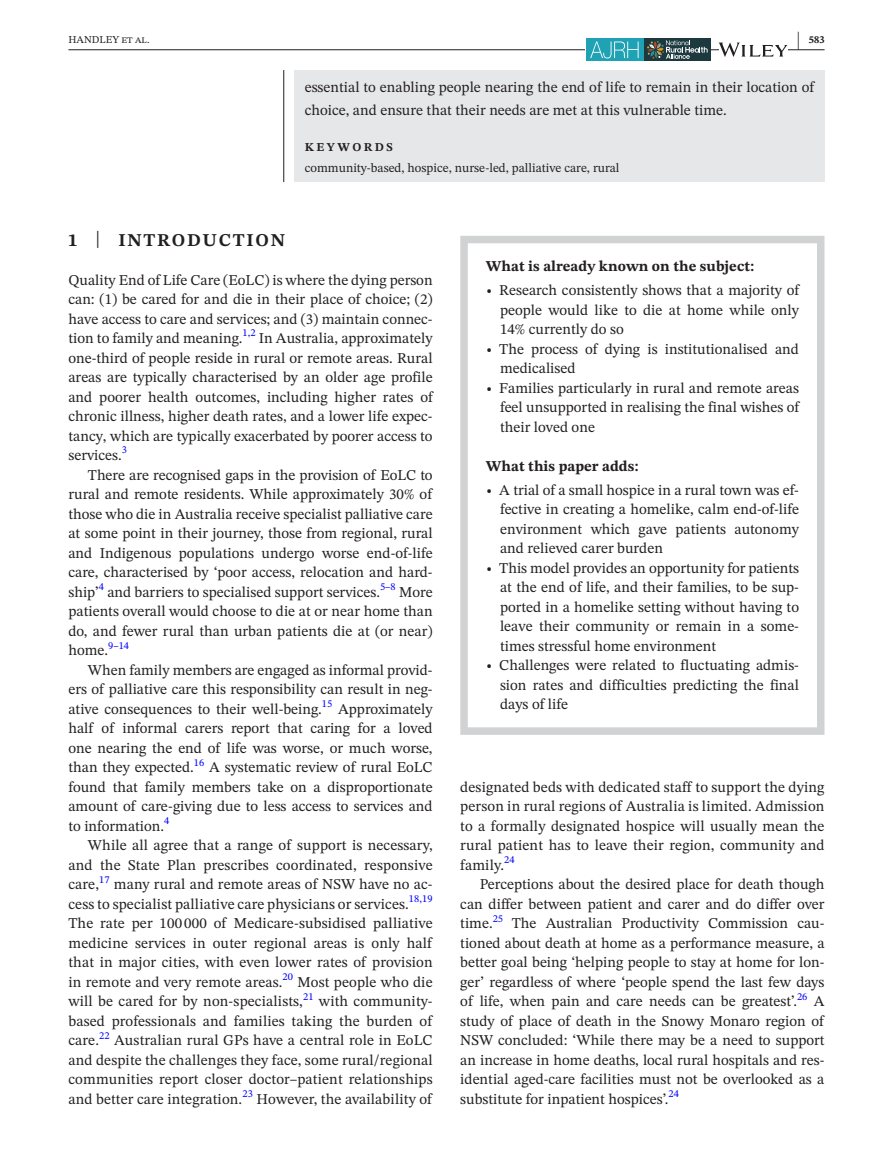
<style>
.page{position:relative;width:893px;height:1174px;background:#fff}
.page>*{position:absolute;margin:0;border:0;box-sizing:border-box;transform-origin:0 0}
.t1{font:700 21px "STIX Two Text";color:#231f20;scale:.42 1}
.t2{font:700 18px "STIX Two Text";letter-spacing:.1em;color:#231f20}
.t3{font:15px/19.5px "STIX Two Text";color:#231f20;text-align:justify}
.t4{font:700 15px "STIX Two Text";color:#231f20}
.t5{font:12.75px "STIX Two Text";color:#231f20}
.t6{font:700 12px "STIX Two Text";letter-spacing:.2em;color:#231f20}
.t7{font:10.5px "STIX Two Text";letter-spacing:.01em;color:#00f}
.t8{font:10.5px "STIX Two Text";color:#231f20}
.t9{font:700 10.5px "STIX Two Text";color:#231f20}
.s1{font-weight:400;font-size:23.7px}
</style>
<div class="page">
<hr style="left:68px;top:49px;width:756px;height:1px;background:#231f20">
<div style="left:643px;top:39px;width:68px;height:22px;background:#1b393e"></div>
<div style="left:586px;top:39px;width:57px;height:22px;background:#1fa3b4"></div>
<svg style="left:590px;top:42px;width:49px;height:16px"></svg>
<svg style="left:647px;top:40px;width:61px;height:19px"></svg>
<svg style="left:719px;top:43px;width:68px;height:14px"></svg>
<div style="left:294px;top:70px;width:530px;height:112px;background:#e6e7e9"></div>
<hr style="left:283px;top:70px;width:1px;height:112px;background:#231f20">
<div style="left:460px;top:236px;width:364px;height:499px;border:8px solid #d1d2d4"></div>
<h1 class="t1" style="left:797px;top:24px;width:8px">|</h1>
<p class="t8" style="left:68px;top:32px;width:83px">HANDLEY et al.</p>
<p class="t9" style="left:809px;top:32px;width:17px">583</p>
<p class="t3" style="left:305px;top:76px;width:511px;line-height:22.5px">essential to enabling people nearing the end of life to remain in their location of choice, and ensure that their needs are met at this vulnerable time.</p>
<p class="t6" style="left:305px;top:138px;width:90px">KEYWORDS</p>
<p class="t5" style="left:305px;top:158px;width:316px">community-based, hospice, nurse-led, palliative care, rural</p>
<p class="t2" style="left:68px;top:227px;width:218px">1 <span class="s1">|</span> INTRODUCTION</p>
<p class="t3" style="left:68px;top:270px;width:366px">Quality End of Life Care (EoLC) is where the dying person can: (1) be cared for and die in their place of choice; (2) have access to care and services; and (3) maintain connec&shy;tion to family and meaning.</p>
<p class="t7" style="left:243px;top:325px;width:14px">1,2</p>
<p class="t3" style="left:68px;top:328px;width:366px;text-indent:190px">In Australia, approximately one-third of people reside in rural or remote areas. Rural areas are typically characterised by an older age profile and poorer health outcomes, including higher rates of chronic illness, higher death rates, and a lower life expec&shy;tancy, which are typically exacerbated by poorer access to services.</p>
<p class="t7" style="left:122px;top:442px;width:7px">3</p>
<p class="t3" style="left:68px;top:465px;width:366px;text-indent:20px">There are recognised gaps in the provision of EoLC to rural and remote residents. While approximately 30% of those who die in Australia receive specialist palliative care at some point in their journey, those from regional, rural and Indigenous populations undergo worse end-of-life care, characterised by ‘poor access, relocation and hard&shy;ship’</p>
<p class="t7" style="left:99px;top:579px;width:7px">4</p>
<p class="t3" style="left:107px;top:582px;width:274px">and barriers to specialised support services.</p>
<p class="t7" style="left:380px;top:579px;width:17px">5–8</p>
<p class="t3" style="left:68px;top:582px;width:366px;text-indent:331px">More patients overall would choose to die at or near home than do, and fewer rural than urban patients die at (or near) home.</p>
<p class="t7" style="left:108px;top:637px;width:22px">9–14</p>
<p class="t3" style="left:68px;top:660px;width:366px;text-indent:20px">When family members are engaged as informal provid&shy;ers of palliative care this responsibility can result in neg&shy;ative consequences to their well-being.</p>
<p class="t7" style="left:322px;top:696px;width:12px">15</p>
<p class="t3" style="left:68px;top:699px;width:366px;text-indent:270px">Approximately half of informal carers report that caring for a loved one nearing the end of life was worse, or much worse, than they expected.</p>
<p class="t7" style="left:194px;top:754px;width:12px">16</p>
<p class="t3" style="left:68px;top:757px;width:366px;text-indent:141px">A systematic review of rural EoLC found that family members take on a disproportionate amount of care-giving due to less access to services and to information.</p>
<p class="t7" style="left:164px;top:813px;width:7px">4</p>
<p class="t3" style="left:68px;top:835px;width:366px;text-indent:20px">While all agree that a range of support is necessary, and the State Plan prescribes coordinated, responsive care,</p>
<p class="t7" style="left:99px;top:871px;width:12px">17</p>
<p class="t3" style="left:68px;top:874px;width:366px;text-indent:45px">many rural and remote areas of NSW have no ac&shy;cess to specialist palliative care physicians or services.</p>
<p class="t7" style="left:409px;top:891px;width:25px">18,19</p>
<p class="t3" style="left:68px;top:913px;width:366px">The rate per 100 000 of Medicare-subsidised palliative medicine services in outer regional areas is only half that in major cities, with even lower rates of provision in remote and very remote areas.</p>
<p class="t7" style="left:283px;top:969px;width:12px">20</p>
<p class="t3" style="left:68px;top:972px;width:366px;text-indent:229px">Most people who die will be cared for by non-specialists,</p>
<p class="t7" style="left:303px;top:988px;width:12px">21</p>
<p class="t3" style="left:68px;top:991px;width:366px;text-indent:250px">with community&shy;based professionals and families taking the burden of care.</p>
<p class="t7" style="left:99px;top:1027px;width:12px">22</p>
<p class="t3" style="left:68px;top:1030px;width:366px;text-indent:46px">Australian rural GPs have a central role in EoLC and despite the challenges they face, some rural/regional communities report closer doctor–patient relationships and better care integration.</p>
<p class="t7" style="left:242px;top:1086px;width:12px">23</p>
<p class="t3" style="left:256px;top:1089px;width:177px">However, the availability of</p>
<p class="t4" style="left:486px;top:255px;width:270px">What is already known on the subject:</p>
<p class="t3" style="left:500px;top:280px;width:300px;text-indent:-14px">• Research consistently shows that a majority of people would like to die at home while only 14% currently do so</p>
<p class="t3" style="left:500px;top:339px;width:300px;text-indent:-14px">• The process of dying is institutionalised and medicalised</p>
<p class="t3" style="left:500px;top:378px;width:300px;text-indent:-14px">• Families particularly in rural and remote areas feel unsupported in realising the final wishes of their loved one</p>
<p class="t4" style="left:486px;top:455px;width:154px">What this paper adds:</p>
<p class="t3" style="left:500px;top:480px;width:300px;text-indent:-14px">• A trial of a small hospice in a rural town was ef&shy;fective in creating a homelike, calm end-of-life environment which gave patients autonomy and relieved carer burden</p>
<p class="t3" style="left:500px;top:558px;width:300px;text-indent:-14px">• This model provides an opportunity for patients at the end of life, and their families, to be sup&shy;ported in a homelike setting without having to leave their community or remain in a some&shy;times stressful home environment</p>
<p class="t3" style="left:500px;top:655px;width:300px;text-indent:-14px">• Challenges were related to fluctuating admis&shy;sion rates and difficulties predicting the final days of life</p>
<p class="t3" style="left:460px;top:777px;width:366px">designated beds with dedicated staff to support the dying person in rural regions of Australia is limited. Admission to a formally designated hospice will usually mean the rural patient has to leave their region, community and family.<sup>24</sup></p>
<p class="t3" style="left:460px;top:874px;width:366px;text-indent:20px">Perceptions about the desired place for death though can differ between patient and carer and do differ over time.</p>
<p class="t7" style="left:493px;top:910px;width:12px">25</p>
<p class="t3" style="left:460px;top:913px;width:366px;text-indent:52px">The Australian Productivity Commission cau&shy;tioned about death at home as a performance measure, a better goal being ‘helping people to stay at home for lon&shy;ger’ regardless of where ‘people spend the last few days of life, when pain and care needs can be greatest’.</p>
<p class="t7" style="left:797px;top:988px;width:12px">26</p>
<p class="t3" style="left:460px;top:991px;width:366px;text-indent:353px">A study of place of death in the Snowy Monaro region of NSW concluded: ‘While there may be a need to support an increase in home deaths, local rural hospitals and res&shy;idential aged-care facilities must not be overlooked as a substitute for inpatient hospices’.</p>
<p class="t7" style="left:669px;top:1086px;width:12px">24</p>
</div>
